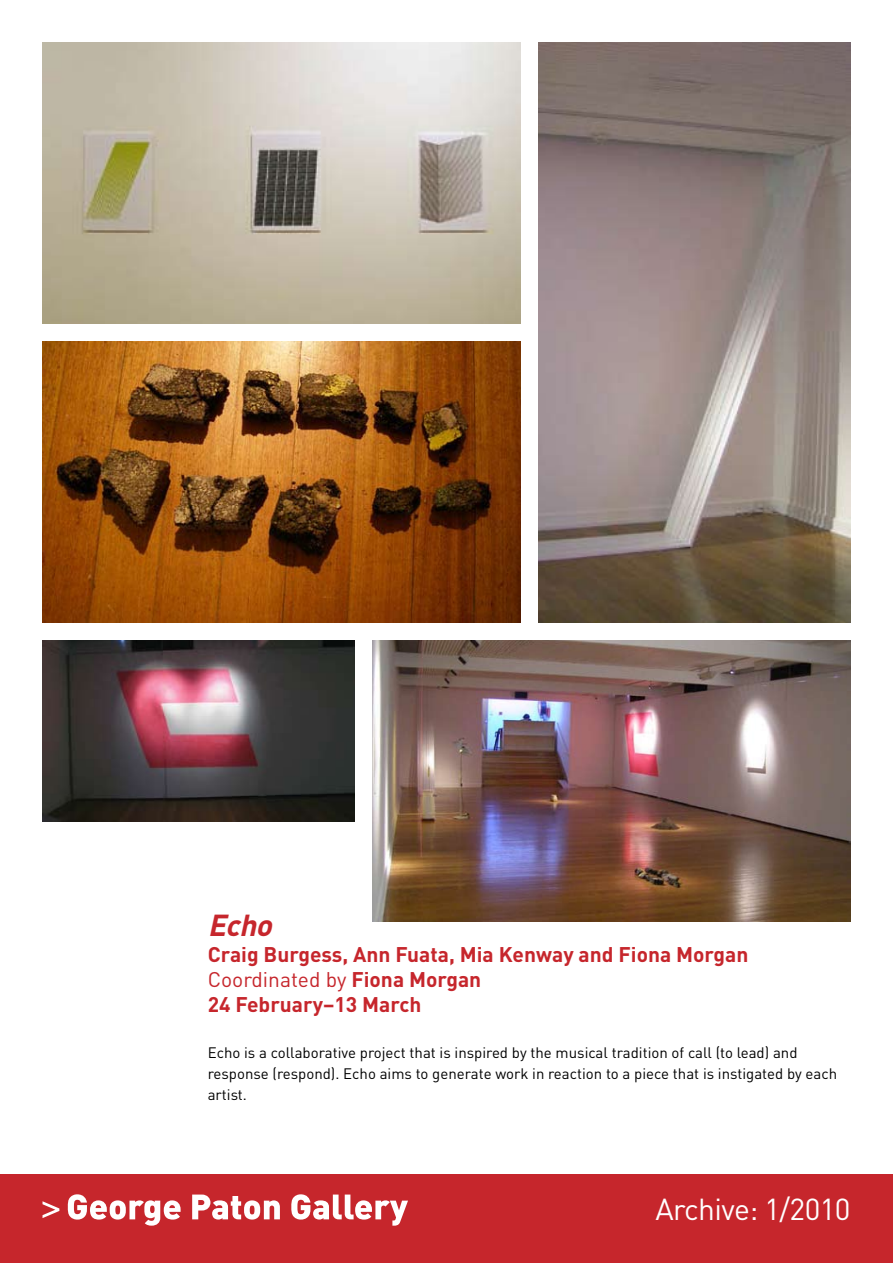
<style>
.page{position:relative;width:893px;height:1263px;background:#fff}
.page>*{position:absolute;margin:0;border:0;box-sizing:border-box;transform-origin:0 0}
.t1{font:30px "DIN";letter-spacing:-.02em;color:#fff}
.t2{font:italic 700 30px "DIN";color:#c6262c}
.t3{font:700 21px/25.2px "DIN";color:#c6262c}
.t4{font:15px/21px "DIN";color:#000}
.s1{font-weight:400}
</style>
<div class="page">
<img style="left:373px;top:640px;width:477px;height:281px">
<img style="left:43px;top:640px;width:312px;height:182px">
<img style="left:538px;top:43px;width:312px;height:579px">
<img style="left:43px;top:341px;width:477px;height:281px">
<img style="left:43px;top:43px;width:477px;height:280px">
<div style="left:0;top:1174px;width:893px;height:89px;background:#c6262c"></div>
<svg style="left:68px;top:1194px;width:113px;height:32px"></svg>
<svg style="left:192px;top:1194px;width:88px;height:25px"></svg>
<svg style="left:291px;top:1194px;width:117px;height:32px"></svg>
<svg style="left:43px;top:1201px;width:16px;height:17px"></svg>
<h1 class="t2" style="left:208px;top:906px;width:66px">Echo</h1>
<h2 class="t3" style="left:208px;top:940px;width:542px">Craig Burgess, Ann Fuata, Mia Kenway and Fiona Morgan<br><span class="s1">Coordinated by</span> Fiona Morgan<br>24 February–13 March</h2>
<p class="t4" style="left:208px;top:1042px;width:631px">Echo is a collaborative project that is inspired by the musical tradition of call (to lead) and response (respond). Echo aims to generate work in reaction to a piece that is instigated by each artist.</p>
<h1 class="t1" style="left:655px;top:1191px;width:197px">Archive: 1/2010</h1>
</div>
